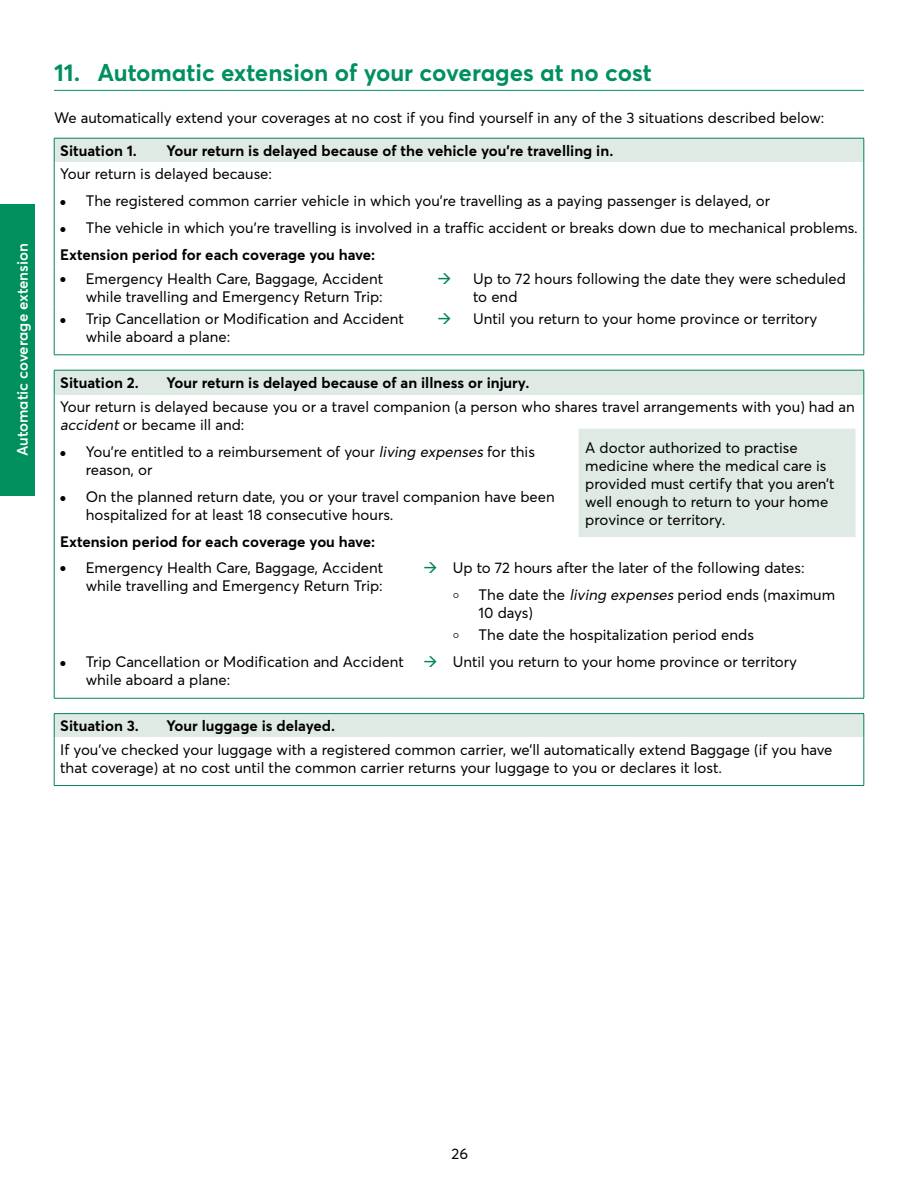
<style>
.page{position:relative;width:918px;height:1188px;background:#fff}
.page>*{position:absolute;margin:0;border:0;box-sizing:border-box;transform-origin:0 0}
.t1{font:700 24px "Averta";color:#00905e}
.t2{font:15px/18px "Averta";color:#000}
.t3{font:700 15px "Averta";color:#000}
.t4{font:600 15px "Averta";color:#fff}
.s1{font-size:9px}
.s2{font-weight:700}
.s3{color:#008557}
.s4{font-style:italic}
</style>
<div class="page">
<div style="left:0;top:204px;width:35px;height:291px;background:#00905e"></div>
<hr style="left:54px;top:90px;width:810px;height:1px;background:#00905e">
<div style="left:54px;top:138px;width:810px;height:24px;background:#e0eae4"></div>
<hr style="left:54px;top:138px;width:377px;height:1px;background:#008557">
<svg style="left:54px;top:138px;width:1px;height:24px"></svg>
<hr style="left:431px;top:138px;width:433px;height:1px;background:#008557">
<svg style="left:864px;top:138px;width:1px;height:24px"></svg>
<hr style="left:54px;top:162px;width:1px;height:104px;background:#008557">
<hr style="left:864px;top:162px;width:1px;height:104px;background:#008557">
<hr style="left:54px;top:266px;width:1px;height:40px;background:#008557">
<hr style="left:864px;top:266px;width:1px;height:40px;background:#008557">
<hr style="left:54px;top:306px;width:1px;height:49px;background:#008557">
<hr style="left:864px;top:306px;width:1px;height:49px;background:#008557">
<hr style="left:54px;top:355px;width:377px;height:1px;background:#008557">
<hr style="left:431px;top:355px;width:433px;height:1px;background:#008557">
<div style="left:54px;top:370px;width:810px;height:24px;background:#e0eae4"></div>
<hr style="left:54px;top:370px;width:363px;height:1px;background:#008557">
<svg style="left:54px;top:370px;width:1px;height:24px"></svg>
<hr style="left:417px;top:370px;width:447px;height:1px;background:#008557">
<svg style="left:864px;top:370px;width:1px;height:24px"></svg>
<hr style="left:54px;top:394px;width:1px;height:161px;background:#008557">
<hr style="left:864px;top:394px;width:1px;height:161px;background:#008557">
<hr style="left:54px;top:555px;width:1px;height:95px;background:#008557">
<hr style="left:864px;top:555px;width:1px;height:95px;background:#008557">
<hr style="left:54px;top:650px;width:1px;height:48px;background:#008557">
<hr style="left:864px;top:650px;width:1px;height:48px;background:#008557">
<hr style="left:54px;top:698px;width:363px;height:1px;background:#008557">
<hr style="left:417px;top:698px;width:447px;height:1px;background:#008557">
<div style="left:54px;top:714px;width:810px;height:23px;background:#e0eae4"></div>
<hr style="left:54px;top:713px;width:810px;height:1px;background:#008557">
<svg style="left:54px;top:714px;width:1px;height:23px"></svg>
<svg style="left:864px;top:714px;width:1px;height:23px"></svg>
<hr style="left:54px;top:737px;width:1px;height:48px;background:#008557">
<hr style="left:864px;top:737px;width:1px;height:48px;background:#008557">
<hr style="left:54px;top:785px;width:810px;height:1px;background:#008557">
<div style="left:579px;top:429px;width:276px;height:108px;background:#e0eae4"></div>
<p class="t4" style="left:13px;top:456px;width:215px;rotate:-90deg">Automatic coverage extension</p>
<h1 class="t1" style="left:54px;top:57px;width:599px">11. Automatic extension of your coverages at no cost</h1>
<p class="t2" style="left:54px;top:109px;width:772px">We automatically extend your coverages at no cost if you find yourself in any of the 3 situations described below:</p>
<p class="t3" style="left:60px;top:141px;width:78px">Situation 1.</p>
<p class="t3" style="left:166px;top:141px;width:448px">Your return is delayed because of the vehicle you’re travelling in.</p>
<p class="t2" style="left:60px;top:165px;width:213px">Your return is delayed because:</p>
<p class="t2" style="left:60px;top:192px;width:712px"><span class="s1">●</span> The registered common carrier vehicle in which you’re travelling as a paying passenger is delayed, or</p>
<p class="t2" style="left:60px;top:214px;width:799px;line-height:27px"><span class="s1">●</span> The vehicle in which you’re travelling is involved in a traffic accident or breaks down due to mechanical problems.<br><span class="s2">Extension period for each coverage you have:</span></p>
<p class="t2" style="left:60px;top:270px;width:325px;text-align:right"><span class="s1">●</span> Emergency Health Care, Baggage, Accident while travelling and Emergency Return Trip:</p>
<p class="t2" style="left:473px;top:270px;width:374px;text-indent:-36px"><span class="s3">→</span> Up to 72 hours following the date they were scheduled to end</p>
<p class="t2" style="left:86px;top:310px;width:320px;text-indent:-26px"><span class="s1">●</span> Trip Cancellation or Modification and Accident while aboard a plane:</p>
<p class="t2" style="left:437px;top:310px;width:382px"><span class="s3">→</span> Until you return to your home province or territory</p>
<p class="t3" style="left:60px;top:373px;width:80px">Situation 2.</p>
<p class="t3" style="left:166px;top:373px;width:364px">Your return is delayed because of an illness or injury.</p>
<p class="t2" style="left:60px;top:398px;width:796px">Your return is delayed because you or a travel companion (a person who shares travel arrangements with you) had an <span class="s4">accident</span>or became ill and:</p>
<p class="t2" style="left:86px;top:443px;width:451px;text-indent:-25px"><span class="s1">●</span> You’re entitled to a reimbursement of your <span class="s4">living expenses</span> for this reason, or</p>
<p class="t2" style="left:86px;top:488px;width:471px;text-indent:-26px"><span class="s1">●</span> On the planned return date, you or your travel companion have been hospitalized for at least 18 consecutive hours.</p>
<p class="t3" style="left:60px;top:532px;width:317px">Extension period for each coverage you have:</p>
<p class="t2" style="left:60px;top:558px;width:325px;text-align:right"><span class="s1">●</span> Emergency Health Care, Baggage, Accident while travelling and Emergency Return Trip:</p>
<p class="t2" style="left:423px;top:558px;width:383px"><span class="s3">→</span> Up to 72 hours after the later of the following dates:</p>
<p class="t2" style="left:585px;top:438px;width:251px">A doctor authorized to practise medicine where the medical care is provided must certify that you aren’t well enough to return to your home province or territory.</p>
<p class="t2" style="left:479px;top:585px;width:358px;text-indent:-25px"><span class="s1">○</span> The date the <span class="s4">living expenses</span> period ends (maximum<br>10 days)</p>
<p class="t2" style="left:453px;top:625px;width:302px"><span class="s1">○</span> The date the hospitalization period ends</p>
<p class="t2" style="left:86px;top:653px;width:320px;text-indent:-26px"><span class="s1">●</span> Trip Cancellation or Modification and Accident while aboard a plane:</p>
<p class="t2" style="left:423px;top:653px;width:375px"><span class="s3">→</span> Until you return to your home province or territory</p>
<p class="t3" style="left:60px;top:716px;width:80px">Situation 3.</p>
<p class="t3" style="left:166px;top:716px;width:170px">Your luggage is delayed.</p>
<p class="t2" style="left:60px;top:740px;width:774px">If you’ve checked your luggage with a registered common carrier, we’ll automatically extend Baggage (if you have that coverage) at no cost until the common carrier returns your luggage to you or declares it lost.</p>
<p class="t2" style="left:452px;top:1145px;width:18px">26</p>
</div>
